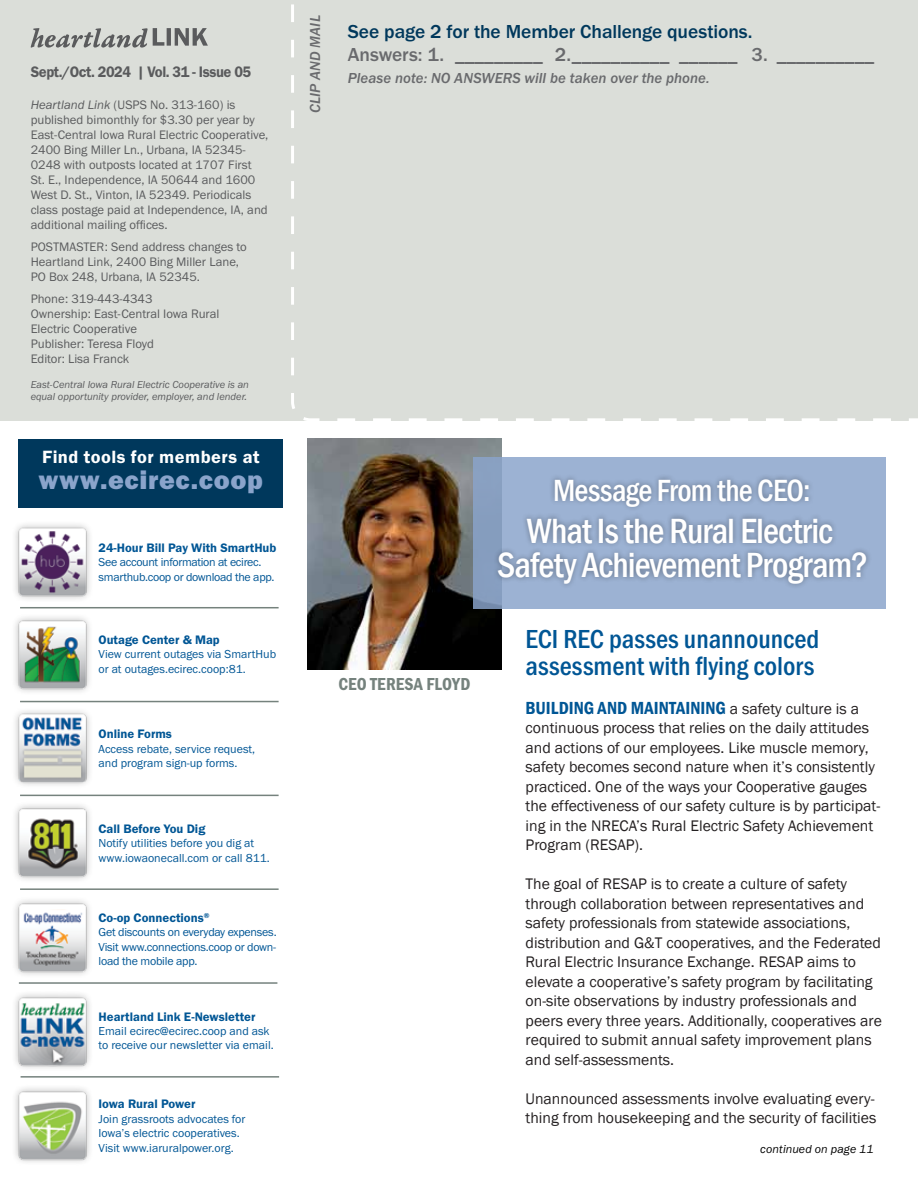
<style>
.page{position:relative;width:918px;height:1188px;background:#fff}
.page>*{position:absolute;margin:0;border:0;box-sizing:border-box;transform-origin:0 0}
.t1{font:500 condensed 36px/34.5px "Franklin Gothic";letter-spacing:-.02em;color:#fff;text-align:center}
.t2{font:500 condensed 31.5px "Franklin Gothic";letter-spacing:-.025em;color:#fff}
.t3{font:500 27px/27px "Franklin Gothic URW Cond";color:#005695}
.t4{font:27px "Franklin Gothic URW Hea";letter-spacing:.025em;color:#8aa4cb}
.t5{font:500 19.5px "Franklin Gothic URW";letter-spacing:-.005em;color:#696a6d}
.t6{font:500 19.5px "Franklin Gothic URW";letter-spacing:-.005em;color:#00385c}
.t7{font:18.3px "Franklin Gothic URW Dem";letter-spacing:.025em;color:#fff}
.t8{font:600 condensed 18px "Franklin Gothic";color:#005695}
.t9{font:18px "Franklin Gothic URW Con Dem";letter-spacing:.015em;color:#75827d}
.t10{font:15.75px/19.5px "Franklin Gothic";color:#242021}
.t11{font:15.75px "Franklin Gothic URW Dem";letter-spacing:-.03em;color:#5a5b5d;scale:.94 1}
.t12{font:15px "Franklin Gothic URW Med Ita";letter-spacing:.005em;color:#696a6d}
.t13{font:12.75px/15px "Franklin Gothic URW Boo";color:#5a5b5d}
.t14{font:12.75px "Franklin Gothic URW Dem";color:#005695}
.t15{font:12px/14.4px "Franklin Gothic URW Boo";color:#005695}
.t16{font:12px/14.4px "Franklin Gothic URW Boo";letter-spacing:-.025em;color:#005695}
.t17{font:12px "Franklin Gothic URW Boo Ita";letter-spacing:.01em;color:#000}
.t18{font:10.5px/12px "Franklin Gothic URW Boo Ita";color:#5a5b5d}
.s1{font-family:"Franklin Gothic URW Boo Ita"}
.s2{font-weight:400;font-stretch:normal;font-size:15.75px;color:#242021}
</style>
<div class="page">
<div style="left:18px;top:439px;width:265px;height:69px;background:#00385c"></div>
<div style="left:0;top:0;width:918px;height:420px;background:#dbded9"></div>
<svg style="left:31px;top:28px;width:177px;height:20px"></svg>
<svg style="left:290px;top:4px;width:628px;height:417px"></svg>
<img style="left:308px;top:439px;width:193px;height:230px">
<div style="left:474px;top:457px;width:412px;height:151px;background:linear-gradient(to bottom,#93aacb,#92a9ca)"></div>
<div style="left:492px;top:474px;width:380px;height:115px;background:#000;opacity:.36"></div>
<img style="left:15px;top:524px;width:75px;height:75px">
<img style="left:15px;top:711px;width:75px;height:75px">
<img style="left:15px;top:794px;width:93px;height:86px">
<img style="left:15px;top:900px;width:75px;height:75px">
<img style="left:15px;top:982px;width:75px;height:86px">
<img style="left:15px;top:1076px;width:75px;height:86px">
<img style="left:15px;top:608px;width:93px;height:95px">
<hr style="left:20px;top:607px;width:259px;height:1px;background:#75827d">
<hr style="left:20px;top:701px;width:259px;height:1px;background:#75827d">
<hr style="left:20px;top:795px;width:259px;height:1px;background:#75827d">
<hr style="left:20px;top:888px;width:259px;height:2px;background:#75827d">
<hr style="left:19px;top:982px;width:258px;height:2px;background:#75827d">
<hr style="left:21px;top:1076px;width:258px;height:2px;background:#75827d">
<p class="t11" style="left:31px;top:62px;width:236px">Sept./Oct. 2024 | Vol. 31 - Issue 05</p>
<p class="t13" style="left:31px;top:97px;width:239px"><span class="s1">Heartland Link</span> (USPS No. 313-160) is published bimonthly for $3.30 per year by East-Central Iowa Rural Electric Cooperative, 2400 Bing Miller Ln., Urbana, IA 52345- 0248 with outposts located at 1707 First St. E., Independence, IA 50644 and 1600<br>West D. St., Vinton, IA 52349. Periodicals class postage paid at Independence, IA, and additional mailing offices.</p>
<p class="t13" style="left:31px;top:239px;width:218px">POSTMASTER: Send address changes to<br>Heartland Link, 2400 Bing Miller Lane,<br>PO Box 248, Urbana, IA 52345.</p>
<p class="t13" style="left:31px;top:291px;width:190px">Phone: 319-443-4343<br>Ownership: East-Central Iowa Rural<br>Electric Cooperative<br>Publisher: Teresa Floyd<br>Editor: Lisa Franck</p>
<p class="t18" style="left:31px;top:379px;width:220px">East-Central Iowa Rural Electric Cooperative is an equal opportunity provider, employer, and lender.</p>
<p class="t7" style="left:42px;top:446px;width:219px">Find tools for members at</p>
<h3 class="t4" style="left:39px;top:462px;width:226px">www.ecirec.coop</h3>
<p class="t14" style="left:99px;top:540px;width:179px">24-Hour Bill Pay With SmartHub</p>
<p class="t16" style="left:99px;top:555px;width:177px">See account information at ecirec. smarthub.coop or download the app.</p>
<p class="t14" style="left:99px;top:632px;width:123px">Outage Center &amp; Map</p>
<p class="t15" style="left:99px;top:647px;width:179px">View current outages via SmartHub or at outages.ecirec.coop:81.</p>
<p class="t14" style="left:99px;top:726px;width:75px">Online Forms</p>
<p class="t15" style="left:99px;top:741px;width:158px">Access rebate, service request, and program sign-up forms.</p>
<p class="t14" style="left:99px;top:821px;width:108px">Call Before You Dig</p>
<p class="t15" style="left:99px;top:836px;width:173px">Notify utilities before you dig at www.iowaonecall.com or call 811.</p>
<p class="t14" style="left:99px;top:910px;width:112px">Co-op Connections<sup>®</sup></p>
<p class="t15" style="left:99px;top:925px;width:180px;text-align:justify">Get discounts on everyday expenses.<br>Visit www.connections.coop or down&shy;load the mobile app.</p>
<p class="t14" style="left:99px;top:1008px;width:158px">Heartland Link E-Newsletter</p>
<p class="t15" style="left:99px;top:1024px;width:177px">Email ecirec@ecirec.coop and ask to receive our newsletter via email.</p>
<p class="t14" style="left:99px;top:1096px;width:98px">Iowa Rural Power</p>
<p class="t15" style="left:99px;top:1111px;width:148px">Join grassroots advocates for<br>Iowa’s electric cooperatives.<br>Visit www.iaruralpower.org.</p>
<p class="t12" style="left:306px;top:113px;width:100px;rotate:-90deg">CLIP AND MAIL</p>
<p class="t6" style="left:348px;top:20px;width:406px">See page 2 for the Member Challenge questions.</p>
<p class="t5" style="left:348px;top:42px;width:528px">Answers: 1. _________ 2.__________ ______ 3. __________</p>
<p class="t12" style="left:348px;top:70px;width:363px">Please note: NO ANSWERS will be taken over the phone.</p>
<p class="t9" style="left:338px;top:672px;width:133px">CEO TERESA FLOYD</p>
<h2 class="t2" style="left:553px;top:469px;width:259px">Message From the CEO:</h2>
<h1 class="t1" style="left:497px;top:513px;width:373px">What Is the Rural Electric<br>Safety Achievement Program?</h1>
<h3 class="t3" style="left:526px;top:623px;width:295px">ECI REC passes unannounced assessment with flying colors</h3>
<p class="t8" style="left:526px;top:696px;width:335px">BUILDING AND MAINTAINING <span class="s2">a safety culture is a</span></p>
<p class="t10" style="left:526px;top:718px;width:356px">continuous process that relies on the daily attitudes and actions of our employees. Like muscle memory, safety becomes second nature when it’s consistently practiced. One of the ways your Cooperative gauges the effectiveness of our safety culture is by participat&shy;ing in the NRECA’s Rural Electric Safety Achievement Program (RESAP).</p>
<p class="t10" style="left:526px;top:874px;width:358px">The goal of RESAP is to create a culture of safety through collaboration between representatives and safety professionals from statewide associations, distribution and G&amp;T cooperatives, and the Federated Rural Electric Insurance Exchange. RESAP aims to elevate a cooperative’s safety program by facilitating on-site observations by industry professionals and peers every three years. Additionally, cooperatives are required to submit annual safety improvement plans and self-assessments.</p>
<p class="t10" style="left:526px;top:1089px;width:353px">Unannounced assessments involve evaluating every&shy;thing from housekeeping and the security of facilities</p>
<p class="t17" style="left:760px;top:1141px;width:115px">continued on page 11</p>
</div>
